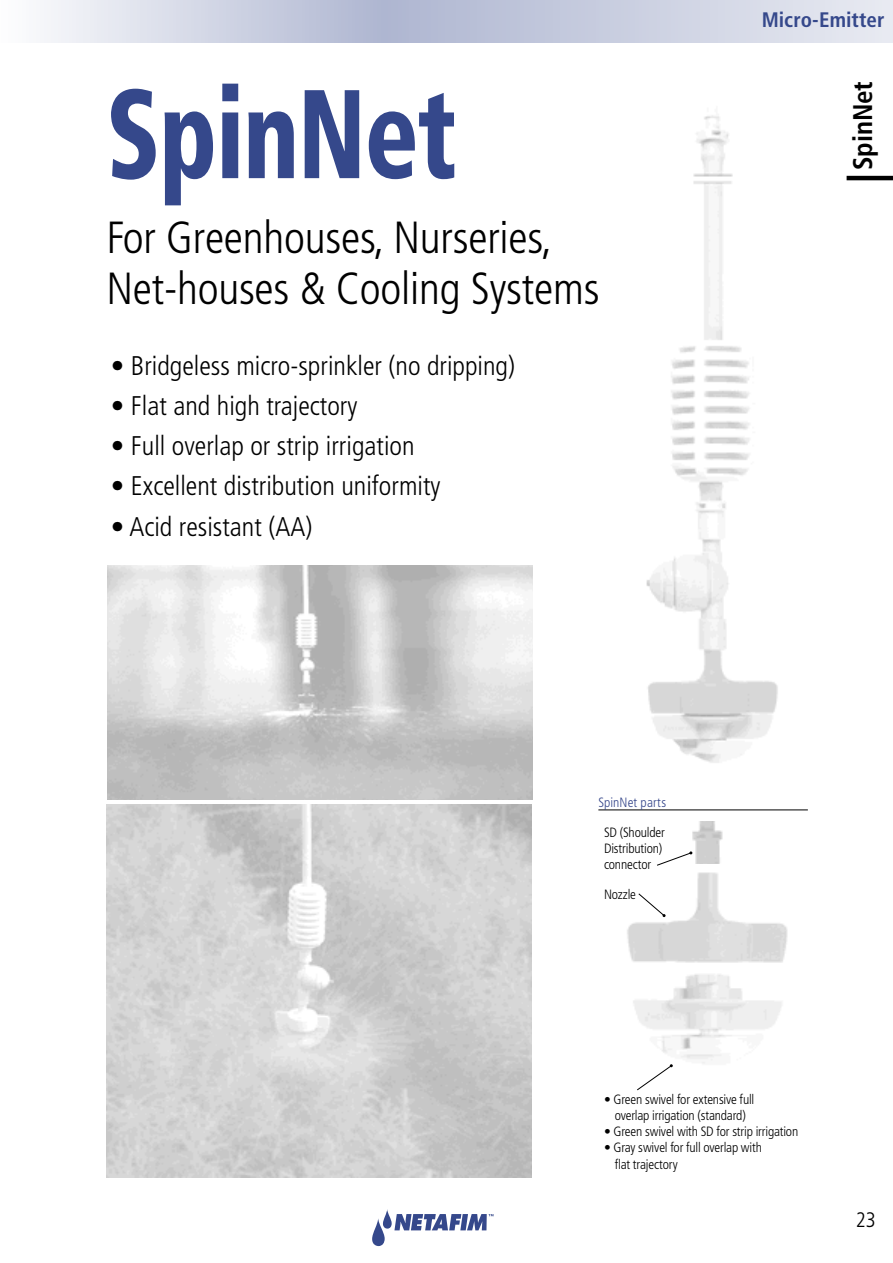
<style>
.page{position:relative;width:893px;height:1263px;background:#fff}
.page>*{position:absolute;margin:0;border:0;box-sizing:border-box;transform-origin:0 0}
.t1{font:900 condensed 126px "Frutiger LT Std";letter-spacing:-.01em;color:#35488b;scale:.8 1}
.t2{font:300 condensed 45px/51px "Frutiger LT Std";letter-spacing:-.005em;color:#000}
.t3{font:300 condensed 27px "Frutiger LT Std";color:#000}
.TOC{font:700 condensed 27px "Frutiger LT Std";letter-spacing:-.005em;color:#000}
.t4{font:700 condensed 21px "Frutiger LT Std";color:#35488b}
.t5{font:300 condensed 21px "Frutiger LT Std";color:#000}
.t6{font:300 condensed 13.5px/16.2px "Frutiger LT Std";letter-spacing:-.015em;color:#000}
.t7{font:300 condensed 13.5px "Frutiger LT Std";letter-spacing:.005em;color:#36478b}
</style>
<div class="page">
<svg style="left:372px;top:1209px;width:121px;height:37px"></svg>
<svg style="left:44px;top:0;width:849px;height:43px;background:#cdd2e2"></svg>
<img style="left:646px;top:115px;width:132px;height:648px">
<img style="left:107px;top:565px;width:425px;height:234px">
<img style="left:627px;top:872px;width:161px;height:192px">
<hr style="left:598px;top:809px;width:210px;height:1px;background:#000">
<svg style="left:638px;top:893px;width:28px;height:24px"></svg>
<svg style="left:637px;top:1064px;width:36px;height:27px"></svg>
<img style="left:692px;top:821px;width:31px;height:43px">
<svg style="left:657px;top:851px;width:35px;height:15px"></svg>
<hr style="left:847px;top:176px;width:46px;height:4px;background:#000">
<p class="t1" style="left:106px;top:59px;width:440px">SpinNet</p>
<p class="t2" style="left:106px;top:213px;width:495px">For Greenhouses, Nurseries,<br>Net-houses &amp; Cooling Systems</p>
<p class="t3" style="left:111px;top:350px;width:406px">• Bridgeless micro-sprinkler (no dripping)</p>
<p class="t3" style="left:111px;top:390px;width:248px">• Flat and high trajectory</p>
<p class="t3" style="left:111px;top:430px;width:305px">• Full overlap or strip irrigation</p>
<p class="t3" style="left:111px;top:471px;width:331px">• Excellent distribution uniformity</p>
<p class="t3" style="left:111px;top:511px;width:203px">• Acid resistant (AA)</p>
<h3 class="t4" style="left:762px;top:7px;width:124px">Micro-Emitter</h3>
<p class="TOC" style="left:847px;top:170px;width:91px;rotate:-90deg">SpinNet</p>
<p class="t7" style="left:598px;top:795px;width:69px">SpinNet parts</p>
<p class="t6" style="left:604px;top:824px;width:62px">SD (Shoulder<br>Distribution) connector</p>
<p class="t6" style="left:604px;top:886px;width:33px">Nozzle</p>
<p class="t6" style="left:604px;top:1091px;width:152px;text-align:center">• Green swivel for extensive full overlap irrigation (standard)</p>
<p class="t6" style="left:604px;top:1124px;width:196px">• Green swivel with SD for strip irrigation</p>
<p class="t6" style="left:615px;top:1140px;width:149px;text-indent:-11px">• Gray swivel for full overlap with flat trajectory</p>
<h3 class="t5" style="left:856px;top:1208px;width:22px">23</h3>
</div>
